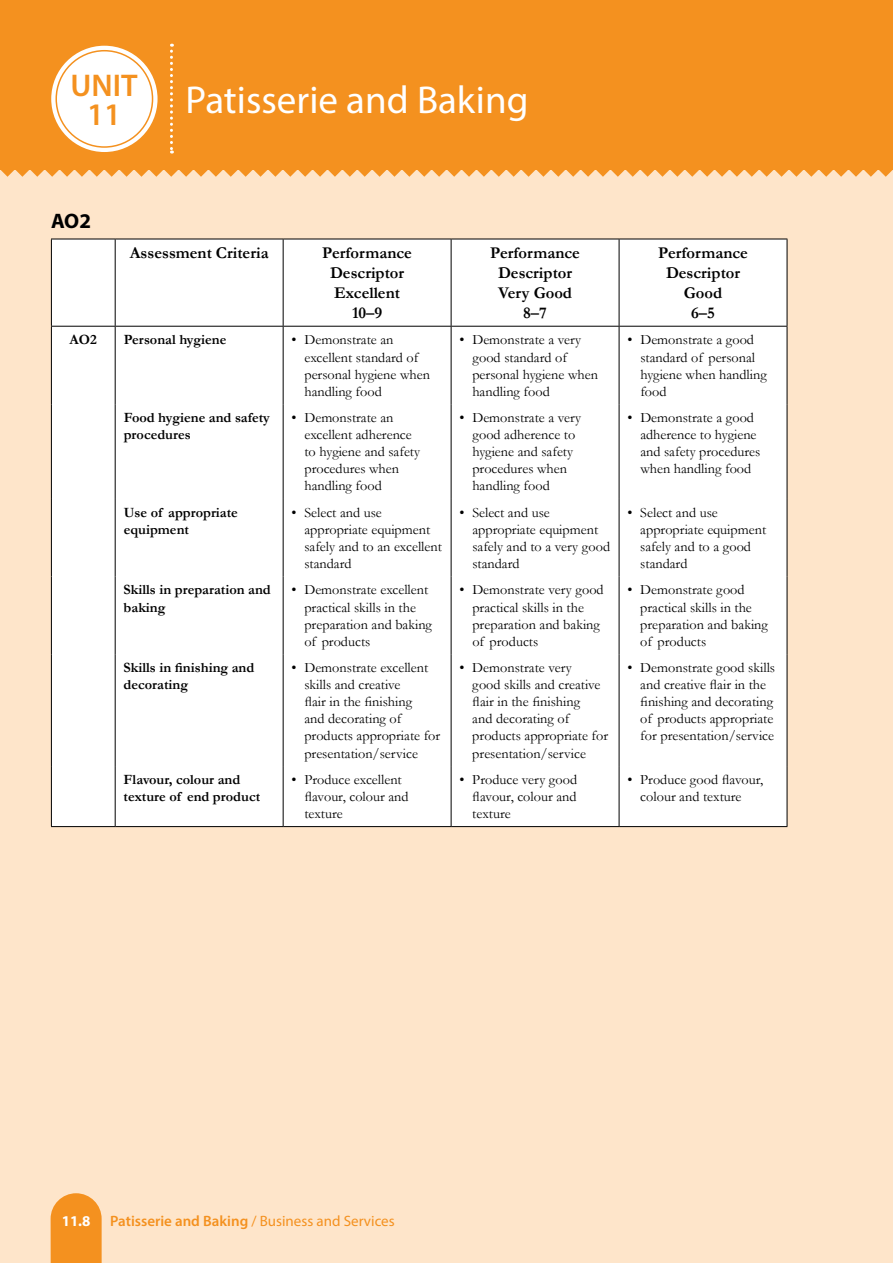
<style>
.page{position:relative;width:893px;height:1263px;background:#fee5ca}
.page>*{position:absolute;margin:0;border:0;box-sizing:border-box;transform-origin:0 0}
.t1{font:39px "Myriad Pro";color:#fff}
.t2{font:600 31.5px/28.5px "Myriad Pro";color:#f4911f;text-align:center}
.t3{font:700 21px "Myriad Pro";color:#000}
.t4{font:700 16.5px/19.8px "Garamond";color:#000;text-align:center}
.t5{font:15px "Myriad Pro";color:#f4911f}
.t6{font:700 15px "Myriad Pro";color:#fff}
.t7{font:14.25px/17.1px "Garamond";color:#000}
.t8{font:700 14.25px/17.1px "Garamond";color:#000}
.s1{font-weight:600}
</style>
<div class="page">
<div style="left:0;top:0;width:893px;height:169px;background:#f4911f"></div>
<div style="left:51px;top:46px;width:107px;height:106px;background:#fff;border-radius:50%"></div>
<svg style="left:170px;top:44px;width:3px;height:110px"></svg>
<svg style="left:0;top:169px;width:893px;height:8px"></svg>
<div style="left:55px;top:50px;width:98px;height:98px;border:2px solid #f4911f;border-radius:50%"></div>
<svg style="left:51px;top:1193px;width:51px;height:70px;background:#f4982d"></svg>
<div style="left:52px;top:240px;width:735px;height:586px;background:#fff"></div>
<hr style="left:51px;top:826px;width:64px;height:1px;background:#000">
<hr style="left:115px;top:826px;width:168px;height:1px;background:#000">
<hr style="left:283px;top:826px;width:168px;height:1px;background:#000">
<hr style="left:451px;top:826px;width:168px;height:1px;background:#000">
<hr style="left:619px;top:826px;width:168px;height:1px;background:#000">
<hr style="left:51px;top:239px;width:64px;height:1px;background:#000">
<hr style="left:51px;top:239px;width:1px;height:87px;background:#000">
<hr style="left:115px;top:239px;width:168px;height:1px;background:#000">
<hr style="left:115px;top:239px;width:1px;height:87px;background:#000">
<hr style="left:283px;top:239px;width:168px;height:1px;background:#000">
<hr style="left:283px;top:239px;width:1px;height:87px;background:#000">
<hr style="left:451px;top:239px;width:168px;height:1px;background:#000">
<hr style="left:451px;top:239px;width:1px;height:87px;background:#000">
<hr style="left:619px;top:239px;width:168px;height:1px;background:#000">
<hr style="left:619px;top:239px;width:1px;height:87px;background:#000">
<hr style="left:787px;top:239px;width:1px;height:87px;background:#000">
<hr style="left:51px;top:326px;width:64px;height:1px;background:#000">
<hr style="left:51px;top:327px;width:1px;height:77px;background:#000">
<hr style="left:115px;top:326px;width:168px;height:1px;background:#000">
<hr style="left:115px;top:327px;width:1px;height:77px;background:#000">
<hr style="left:283px;top:326px;width:168px;height:1px;background:#000">
<hr style="left:283px;top:327px;width:1px;height:77px;background:#000">
<hr style="left:451px;top:326px;width:168px;height:1px;background:#000">
<hr style="left:451px;top:327px;width:1px;height:77px;background:#000">
<hr style="left:619px;top:326px;width:168px;height:1px;background:#000">
<hr style="left:619px;top:327px;width:1px;height:77px;background:#000">
<hr style="left:787px;top:327px;width:1px;height:77px;background:#000">
<hr style="left:51px;top:404px;width:1px;height:95px;background:#000">
<hr style="left:115px;top:404px;width:1px;height:95px;background:#000">
<hr style="left:283px;top:404px;width:1px;height:95px;background:#000">
<hr style="left:451px;top:404px;width:1px;height:95px;background:#000">
<hr style="left:619px;top:404px;width:1px;height:95px;background:#000">
<hr style="left:787px;top:404px;width:1px;height:95px;background:#000">
<hr style="left:51px;top:499px;width:1px;height:78px;background:#000">
<hr style="left:115px;top:499px;width:1px;height:78px;background:#000">
<hr style="left:283px;top:499px;width:1px;height:78px;background:#000">
<hr style="left:451px;top:499px;width:1px;height:78px;background:#000">
<hr style="left:619px;top:499px;width:1px;height:78px;background:#000">
<hr style="left:787px;top:499px;width:1px;height:78px;background:#000">
<hr style="left:51px;top:577px;width:1px;height:77px;background:#000">
<hr style="left:115px;top:577px;width:1px;height:77px;background:#000">
<hr style="left:283px;top:577px;width:1px;height:77px;background:#000">
<hr style="left:451px;top:577px;width:1px;height:77px;background:#000">
<hr style="left:619px;top:577px;width:1px;height:77px;background:#000">
<hr style="left:787px;top:577px;width:1px;height:77px;background:#000">
<hr style="left:51px;top:654px;width:1px;height:112px;background:#000">
<hr style="left:115px;top:654px;width:1px;height:112px;background:#000">
<hr style="left:283px;top:654px;width:1px;height:112px;background:#000">
<hr style="left:451px;top:654px;width:1px;height:112px;background:#000">
<hr style="left:619px;top:654px;width:1px;height:112px;background:#000">
<hr style="left:787px;top:654px;width:1px;height:112px;background:#000">
<hr style="left:51px;top:766px;width:1px;height:60px;background:#000">
<hr style="left:115px;top:766px;width:1px;height:60px;background:#000">
<hr style="left:283px;top:766px;width:1px;height:60px;background:#000">
<hr style="left:451px;top:766px;width:1px;height:60px;background:#000">
<hr style="left:619px;top:766px;width:1px;height:60px;background:#000">
<hr style="left:787px;top:766px;width:1px;height:60px;background:#000">
<h2 class="t2" style="left:71px;top:71px;width:69px">UNIT<br>11</h2>
<h3 class="t3" style="left:51px;top:208px;width:41px">AO2</h3>
<h1 class="t1" style="left:186px;top:76px;width:344px">Patisserie and Baking</h1>
<p class="t4" style="left:130px;top:243px;width:140px">Assessment Criteria</p>
<p class="t4" style="left:322px;top:243px;width:91px">Performance<br>Descriptor<br>Excellent<br>10–9</p>
<p class="t4" style="left:490px;top:243px;width:91px">Performance<br>Descriptor<br>Very Good<br>8–7</p>
<p class="t4" style="left:658px;top:243px;width:91px">Performance<br>Descriptor<br>Good<br>6–5</p>
<p class="t8" style="left:70px;top:331px;width:29px">AO2</p>
<p class="t8" style="left:124px;top:331px;width:104px">Personal hygiene</p>
<p class="t7" style="left:304px;top:331px;width:127px;text-indent:-13px">• Demonstrate an excellent standard of personal hygiene when handling food</p>
<p class="t7" style="left:472px;top:331px;width:127px;text-indent:-13px">• Demonstrate a very good standard of personal hygiene when handling food</p>
<p class="t7" style="left:640px;top:331px;width:128px;text-indent:-13px">• Demonstrate a good standard of personal hygiene when handling food</p>
<p class="t8" style="left:124px;top:409px;width:148px">Food hygiene and safety procedures</p>
<p class="t7" style="left:304px;top:409px;width:117px;text-indent:-13px">• Demonstrate an excellent adherence to hygiene and safety procedures when handling food</p>
<p class="t7" style="left:472px;top:409px;width:110px;text-indent:-13px">• Demonstrate a very good adherence to hygiene and safety procedures when handling food</p>
<p class="t7" style="left:640px;top:409px;width:122px;text-indent:-13px">• Demonstrate a good adherence to hygiene and safety procedures when handling food</p>
<p class="t8" style="left:124px;top:504px;width:116px">Use of appropriate equipment</p>
<p class="t7" style="left:304px;top:503px;width:139px;text-indent:-13px">• Select and use appropriate equipment safely and to an excellent standard</p>
<p class="t7" style="left:472px;top:503px;width:139px;text-indent:-13px">• Select and use appropriate equipment safely and to a very good standard</p>
<p class="t7" style="left:640px;top:503px;width:127px;text-indent:-13px">• Select and use appropriate equipment safely and to a good standard</p>
<p class="t8" style="left:124px;top:581px;width:149px">Skills in preparation and baking</p>
<p class="t7" style="left:304px;top:581px;width:129px;text-indent:-13px">• Demonstrate excellent practical skills in the preparation and baking of products</p>
<p class="t7" style="left:472px;top:581px;width:133px;text-indent:-13px">• Demonstrate very good practical skills in the preparation and baking of products</p>
<p class="t7" style="left:640px;top:581px;width:129px;text-indent:-13px">• Demonstrate good practical skills in the preparation and baking of products</p>
<p class="t8" style="left:124px;top:659px;width:132px">Skills in finishing and decorating</p>
<p class="t7" style="left:304px;top:659px;width:137px;text-indent:-13px">• Demonstrate excellent skills and creative<br>flair in the finishing<br>and decorating of products appropriate for presentation/service</p>
<p class="t7" style="left:472px;top:659px;width:137px;text-indent:-13px">• Demonstrate very<br>good skills and creative flair in the finishing<br>and decorating of products appropriate for presentation/service</p>
<p class="t7" style="left:640px;top:659px;width:136px;text-indent:-13px">• Demonstrate good skills and creative flair in the finishing and decorating of products appropriate for presentation/service</p>
<p class="t8" style="left:124px;top:771px;width:138px">Flavour, colour and texture of end product</p>
<p class="t7" style="left:304px;top:770px;width:106px;text-indent:-13px">• Produce excellent flavour, colour and texture</p>
<p class="t7" style="left:472px;top:770px;width:106px;text-align:justify;text-indent:-13px">• Produce very good flavour, colour and texture</p>
<p class="t7" style="left:640px;top:770px;width:125px;text-indent:-13px">• Produce good flavour, colour and texture</p>
<p class="t6" style="left:62px;top:1211px;width:30px">11.8</p>
<p class="t5" style="left:110px;top:1211px;width:286px"><span class="s1">Patisserie and Baking</span> / Business and Services</p>
</div>
